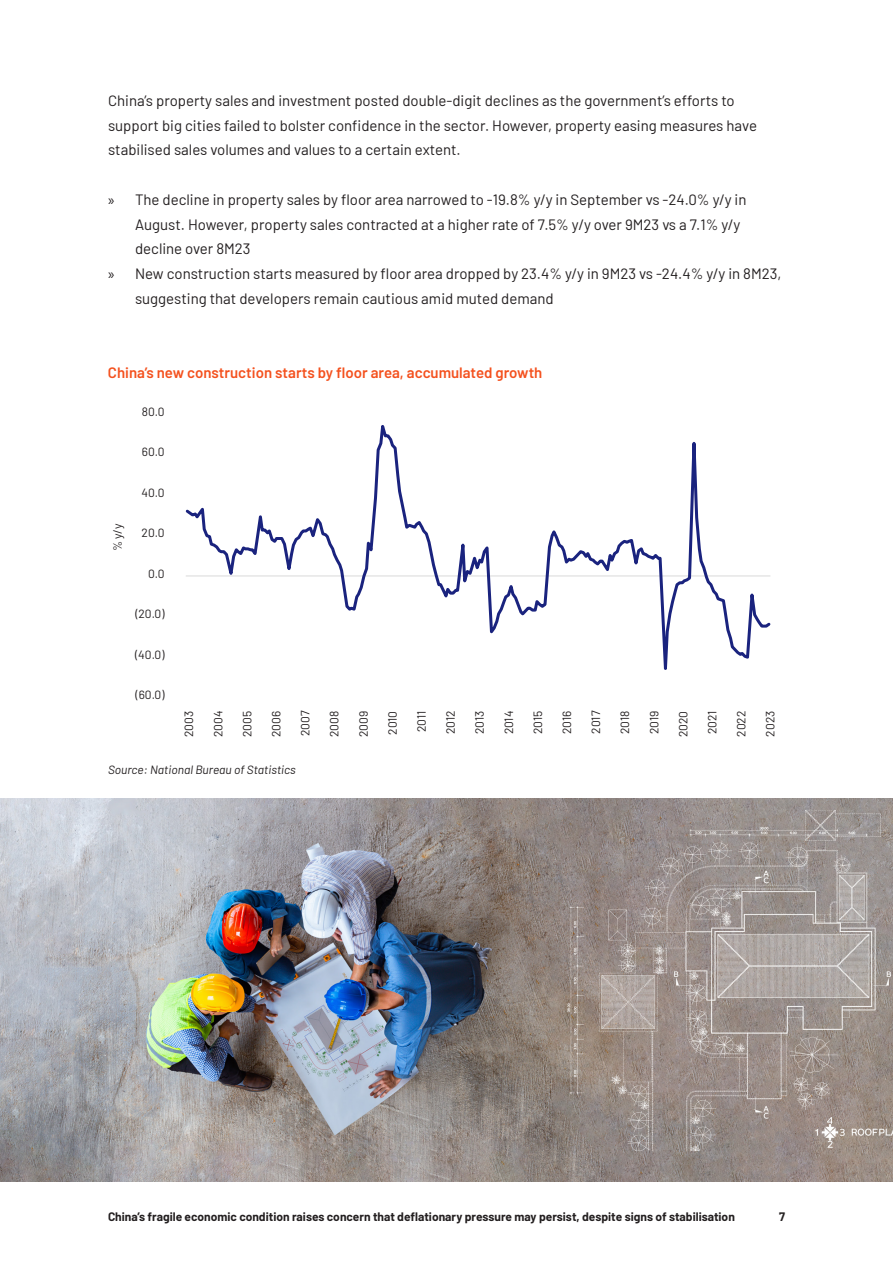
<style>
.page{position:relative;width:893px;height:1263px;background:#fff}
.page>*{position:absolute;margin:0;border:0;box-sizing:border-box;transform-origin:0 0}
.Body_Copy{font:15px/24.8px "Barlow";color:#231f20}
.t1{font:600 15px "Barlow";color:#f4511e}
.t2{font:12px "Barlow";color:#231f20}
.t3{font:700 12px "Barlow";color:#231f20}
.t4{font:italic 12px "Barlow";color:#231f20}
.s1{font-family:"Myriad Pro"}
</style>
<div class="page">
<svg style="left:185px;top:425px;width:586px;height:245px"></svg>
<img style="left:0;top:799px;width:893px;height:383px">
<p class="Body_Copy" style="left:108px;top:87px;width:650px">China’s property sales and investment posted double-digit declines as the government’s efforts to support big cities failed to bolster confidence in the sector. However, property easing measures have stabilised sales volumes and values to a certain extent.</p>
<p class="Body_Copy" style="left:135px;top:186px;width:613px;text-indent:-27px"><span class="s1">»</span> The decline in property sales by floor area narrowed to -19.8% y/y in September vs -24.0% y/y in<br>August. However, property sales contracted at a higher rate of 7.5% y/y over 9M23 vs a 7.1% y/y decline over 8M23</p>
<p class="Body_Copy" style="left:135px;top:260px;width:648px;text-indent:-27px"><span class="s1">»</span> New construction starts measured by floor area dropped by 23.4% y/y in 9M23 vs -24.4% y/y in 8M23, suggesting that developers remain cautious amid muted demand</p>
<p class="t1" style="left:108px;top:361px;width:436px">China’s new construction starts by floor area, accumulated growth</p>
<p class="t2" style="left:109px;top:551px;width:29px;rotate:-90deg">% y/y</p>
<p class="t2" style="left:142px;top:403px;width:24px">80.0</p>
<p class="t2" style="left:142px;top:443px;width:24px">60.0</p>
<p class="t2" style="left:141px;top:484px;width:25px">40.0</p>
<p class="t2" style="left:142px;top:524px;width:24px">20.0</p>
<p class="t2" style="left:148px;top:565px;width:18px">0.0</p>
<p class="t2" style="left:135px;top:605px;width:31px">(20.0)</p>
<p class="t2" style="left:135px;top:646px;width:31px">(40.0)</p>
<p class="t2" style="left:136px;top:686px;width:30px">(60.0)</p>
<p class="t2" style="left:238px;top:737px;width:28px;rotate:-90deg">2005</p>
<p class="t2" style="left:297px;top:736px;width:27px;rotate:-90deg">2007</p>
<p class="t2" style="left:355px;top:737px;width:28px;rotate:-90deg">2009</p>
<p class="t2" style="left:471px;top:734px;width:25px;rotate:-90deg">2013</p>
<p class="t2" style="left:529px;top:734px;width:25px;rotate:-90deg">2015</p>
<p class="t2" style="left:674px;top:737px;width:28px;rotate:-90deg">2020</p>
<p class="t2" style="left:209px;top:737px;width:28px;rotate:-90deg">2004</p>
<p class="t2" style="left:267px;top:737px;width:28px;rotate:-90deg">2006</p>
<p class="t2" style="left:326px;top:737px;width:28px;rotate:-90deg">2008</p>
<p class="t2" style="left:384px;top:735px;width:25px;rotate:-90deg">2010</p>
<p class="t2" style="left:442px;top:734px;width:25px;rotate:-90deg">2012</p>
<p class="t2" style="left:500px;top:734px;width:25px;rotate:-90deg">2014</p>
<p class="t2" style="left:558px;top:734px;width:25px;rotate:-90deg">2016</p>
<p class="t2" style="left:587px;top:733px;width:24px;rotate:-90deg">2017</p>
<p class="t2" style="left:616px;top:734px;width:25px;rotate:-90deg">2018</p>
<p class="t2" style="left:645px;top:734px;width:25px;rotate:-90deg">2019</p>
<p class="t2" style="left:703px;top:734px;width:25px;rotate:-90deg">2021</p>
<p class="t2" style="left:733px;top:737px;width:28px;rotate:-90deg">2022</p>
<p class="t2" style="left:762px;top:736px;width:27px;rotate:-90deg">2023</p>
<p class="t2" style="left:180px;top:737px;width:28px;rotate:-90deg">2003</p>
<p class="t2" style="left:413px;top:732px;width:23px;rotate:-90deg">2011</p>
<p class="t4" style="left:108px;top:761px;width:189px">Source: National Bureau of Statistics</p>
<p class="t3" style="left:108px;top:1208px;width:628px">China’s fragile economic condition raises concern that deflationary pressure may persist, despite signs of stabilisation</p>
<p class="t3" style="left:779px;top:1208px;width:7px">7</p>
</div>
